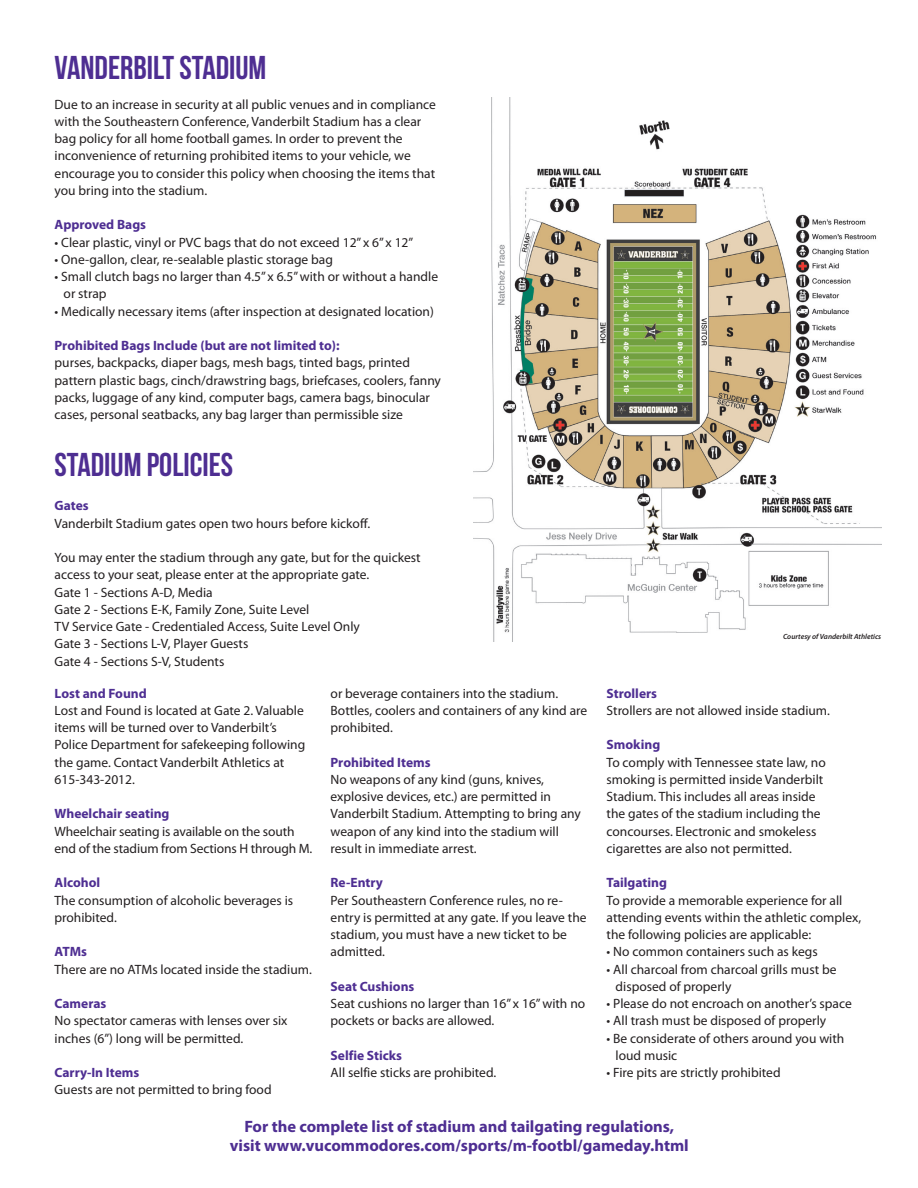
<style>
.page{position:relative;width:918px;height:1188px;background:#fff}
.page>*{position:absolute;margin:0;border:0;box-sizing:border-box;transform-origin:0 0}
.t1{font:700 33px "Bebas Neue";color:#4e2e92}
.t2{font:700 16.5px/19.5px "Myriad Pro";color:#4e2e92;text-align:center}
.t3{font:13.5px/17.2px "Myriad Pro";color:#231f20}
.t4{font:700 13.5px "Myriad Pro";color:#4e2e92}
.photo_credit{font:italic 600 7.5px "Myriad Pro";color:#231f20}
</style>
<div class="page">
<img style="left:473px;top:97px;width:408px;height:544px">
<p class="t1" style="left:55px;top:49px;width:213px">VANDERBILT STADIUM</p>
<p class="t3" style="left:55px;top:95px;width:383px">Due to an increase in security at all public venues and in compliance with the Southeastern Conference, Vanderbilt Stadium has a clear bag policy for all home football games. In order to prevent the inconvenience of returning prohibited items to your vehicle, we encourage you to consider this policy when choosing the items that you bring into the stadium.</p>
<p class="t4" style="left:55px;top:216px;width:93px">Approved Bags</p>
<p class="t3" style="left:55px;top:233px;width:360px">• Clear plastic, vinyl or PVC bags that do not exceed 12” x 6” x 12”</p>
<p class="t3" style="left:55px;top:250px;width:280px">• One-gallon, clear, re-sealable plastic storage bag</p>
<p class="t3" style="left:64px;top:268px;width:376px;text-indent:-9px">• Small clutch bags no larger than 4.5” x 6.5” with or without a handle or strap</p>
<p class="t3" style="left:55px;top:302px;width:381px">• Medically necessary items (after inspection at designated location)</p>
<p class="t4" style="left:55px;top:337px;width:286px">Prohibited Bags Include (but are not limited to):</p>
<p class="t3" style="left:55px;top:354px;width:388px">purses, backpacks, diaper bags, mesh bags, tinted bags, printed pattern plastic bags, cinch/drawstring bags, briefcases, coolers, fanny packs, luggage of any kind, computer bags, camera bags, binocular cases, personal seatbacks, any bag larger than permissible size</p>
<p class="t1" style="left:55px;top:446px;width:180px">STADIUM POLICIES</p>
<p class="t4" style="left:55px;top:497px;width:36px">Gates</p>
<p class="t3" style="left:55px;top:514px;width:317px">Vanderbilt Stadium gates open two hours before kickoff.</p>
<p class="t3" style="left:55px;top:549px;width:368px">You may enter the stadium through any gate, but for the quickest access to your seat, please enter at the appropriate gate.</p>
<p class="t3" style="left:55px;top:583px;width:160px">Gate 1 - Sections A-D, Media</p>
<p class="t3" style="left:55px;top:601px;width:256px">Gate 2 - Sections E-K, Family Zone, Suite Level</p>
<p class="t3" style="left:55px;top:618px;width:307px">TV Service Gate - Credentialed Access, Suite Level Only</p>
<p class="t3" style="left:55px;top:635px;width:195px">Gate 3 - Sections L-V, Player Guests</p>
<p class="t3" style="left:55px;top:652px;width:171px">Gate 4 - Sections S-V, Students</p>
<p class="t4" style="left:55px;top:684px;width:94px">Lost and Found</p>
<p class="t3" style="left:55px;top:702px;width:252px">Lost and Found is located at Gate 2. Valuable items will be turned over to Vanderbilt’s Police Department for safekeeping following the game. Contact Vanderbilt Athletics at 615-343-2012.</p>
<p class="t4" style="left:55px;top:805px;width:116px">Wheelchair seating</p>
<p class="t3" style="left:55px;top:822px;width:259px">Wheelchair seating is available on the south end of the stadium from Sections H through M.</p>
<p class="t4" style="left:55px;top:874px;width:47px">Alcohol</p>
<p class="t3" style="left:55px;top:891px;width:240px">The consumption of alcoholic beverages is prohibited.</p>
<p class="t4" style="left:55px;top:943px;width:34px">ATMs</p>
<p class="t3" style="left:55px;top:960px;width:259px">There are no ATMs located inside the stadium.</p>
<p class="t4" style="left:55px;top:995px;width:53px">Cameras</p>
<p class="t3" style="left:55px;top:1012px;width:234px">No spectator cameras with lenses over six inches (6”) long will be permitted.</p>
<p class="t4" style="left:55px;top:1064px;width:86px">Carry-In Items</p>
<p class="t3" style="left:55px;top:1081px;width:219px">Guests are not permitted to bring food</p>
<p class="t3" style="left:331px;top:684px;width:258px">or beverage containers into the stadium.<br>Bottles, coolers and containers of any kind are prohibited.</p>
<p class="t4" style="left:331px;top:753px;width:102px">Prohibited Items</p>
<p class="t3" style="left:331px;top:771px;width:252px">No weapons of any kind (guns, knives, explosive devices, etc.) are permitted in Vanderbilt Stadium. Attempting to bring any weapon of any kind into the stadium will result in immediate arrest.</p>
<p class="t4" style="left:331px;top:874px;width:54px">Re-Entry</p>
<p class="t3" style="left:331px;top:891px;width:258px">Per Southeastern Conference rules, no re&shy;entry is permitted at any gate. If you leave the stadium, you must have a new ticket to be admitted.</p>
<p class="t4" style="left:331px;top:978px;width:85px">Seat Cushions</p>
<p class="t3" style="left:331px;top:995px;width:256px">Seat cushions no larger than 16” x 16” with no pockets or backs are allowed.</p>
<p class="t4" style="left:331px;top:1047px;width:73px">Selfie Sticks</p>
<p class="t3" style="left:331px;top:1064px;width:167px">All selfie sticks are prohibited.</p>
<p class="photo_credit" style="left:783px;top:632px;width:100px">Courtesy of Vanderbilt Athletics</p>
<p class="t4" style="left:607px;top:684px;width:52px">Strollers</p>
<p class="t3" style="left:607px;top:702px;width:225px">Strollers are not allowed inside stadium.</p>
<p class="t4" style="left:607px;top:736px;width:55px">Smoking</p>
<p class="t3" style="left:607px;top:753px;width:221px">To comply with Tennessee state law, no smoking is permitted inside Vanderbilt Stadium. This includes all areas inside the gates of the stadium including the concourses. Electronic and smokeless cigarettes are also not permitted.</p>
<p class="t4" style="left:607px;top:874px;width:62px">Tailgating</p>
<p class="t3" style="left:607px;top:891px;width:256px">To provide a memorable experience for all attending events within the athletic complex, the following policies are applicable:</p>
<p class="t3" style="left:607px;top:943px;width:213px">• No common containers such as kegs</p>
<p class="t3" style="left:616px;top:960px;width:222px;text-indent:-9px">• All charcoal from charcoal grills must be disposed of properly</p>
<p class="t3" style="left:607px;top:995px;width:247px">• Please do not encroach on another’s space</p>
<p class="t3" style="left:607px;top:1012px;width:221px">• All trash must be disposed of properly</p>
<p class="t3" style="left:616px;top:1029px;width:230px;text-indent:-9px">• Be considerate of others around you with loud music</p>
<p class="t3" style="left:607px;top:1064px;width:176px">• Fire pits are strictly prohibited</p>
<p class="t2" style="left:230px;top:1116px;width:461px">For the complete list of stadium and tailgating regulations, visit www.vucommodores.com/sports/m-footbl/gameday.html</p>
</div>
